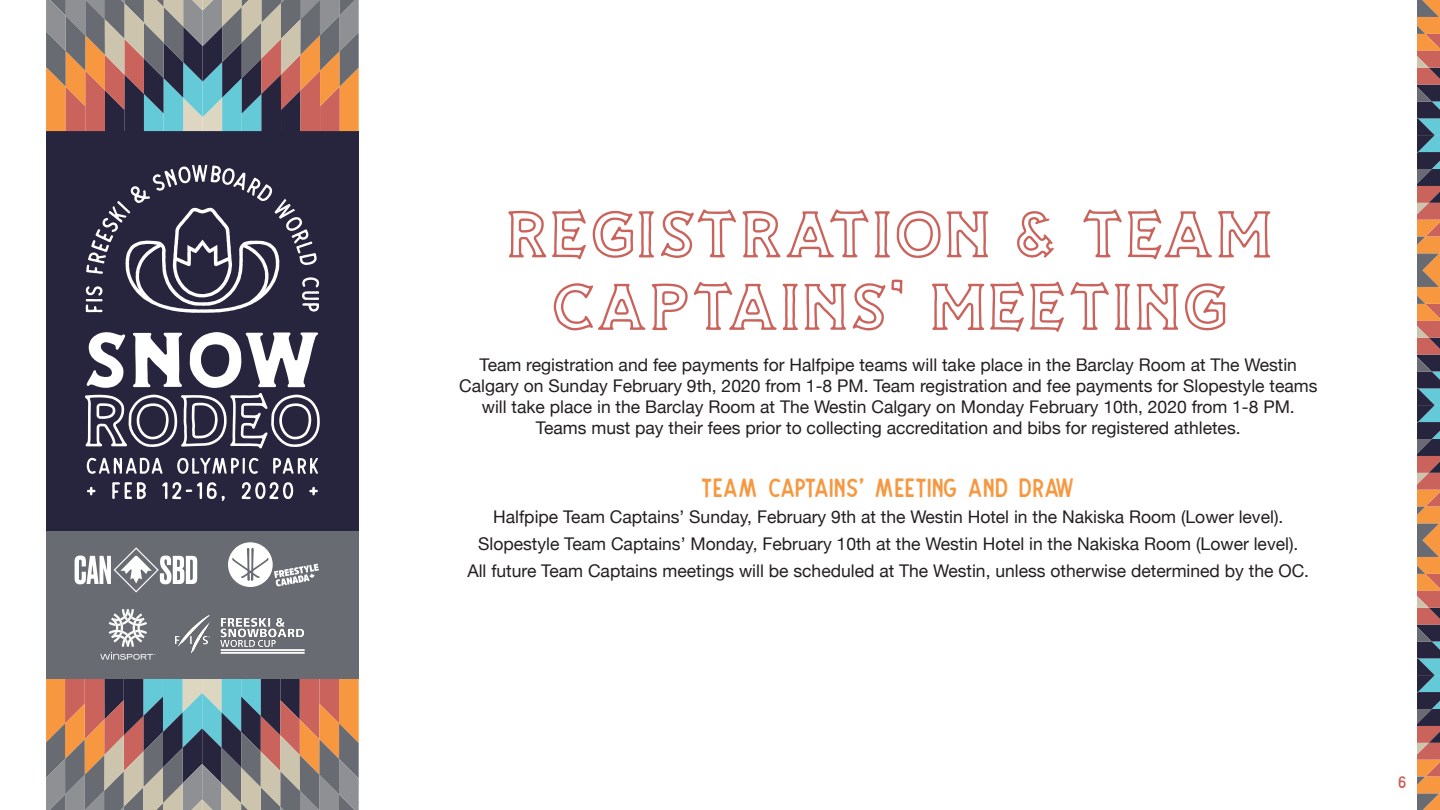
<style>
.page{position:relative;width:1440px;height:810px;background:#fff}
.page>*{position:absolute;margin:0;border:0;box-sizing:border-box;transform-origin:0 0}
.t1{font:66.25px/72.5px "NOUTHENOUTLINE";color:#ca635c;text-align:center}
.t2{font:35px "The Dodger Inky";color:#f79841}
.t3{font:22.5px "The Dodger Inky";color:#ca635c}
.t4{font:17.5px/21px "Helvetica Neue";color:#231f20;text-align:center}
</style>
<div class="page">
<svg style="left:1417px;top:0;width:23px;height:810px;background:#956c5d"></svg>
<div style="left:46px;top:131px;width:313px;height:401px;background:#27243d"></div>
<svg style="left:46px;top:0;width:313px;height:131px;background:#8f7e77"></svg>
<svg style="left:46px;top:679px;width:313px;height:131px;background:#8f7e77"></svg>
<div style="left:46px;top:531px;width:313px;height:148px;background:#686c72"></div>
<svg style="left:228px;top:542px;width:91px;height:45px"></svg>
<svg style="left:75px;top:547px;width:122px;height:46px"></svg>
<svg style="left:100px;top:609px;width:55px;height:51px"></svg>
<img style="left:175px;top:616px;width:129px;height:37px">
<svg style="left:86px;top:165px;width:233px;height:148px"></svg>
<svg style="left:87px;top:458px;width:76px;height:16px"></svg>
<svg style="left:177px;top:458px;width:81px;height:16px"></svg>
<svg style="left:273px;top:458px;width:45px;height:16px"></svg>
<svg style="left:85px;top:332px;width:235px;height:116px"></svg>
<svg style="left:87px;top:487px;width:9px;height:8px"></svg>
<svg style="left:112px;top:482px;width:34px;height:17px"></svg>
<svg style="left:162px;top:482px;width:63px;height:19px"></svg>
<svg style="left:242px;top:482px;width:51px;height:17px"></svg>
<svg style="left:309px;top:487px;width:9px;height:8px"></svg>
<p class="t1" style="left:505px;top:197px;width:770px">REGISTRATION &amp; TEAM<br>CAPTAINS’ MEETING</p>
<p class="t4" style="left:459px;top:355px;width:860px">Team registration and fee payments for Halfpipe teams will take place in the Barclay Room at The Westin<br>Calgary on Sunday February 9th, 2020 from 1-8 PM. Team registration and fee payments for Slopestyle teams will take place in the Barclay Room at The Westin Calgary on Monday February 10th, 2020 from 1-8 PM.</p>
<p class="t4" style="left:536px;top:418px;width:706px">Teams must pay their fees prior to collecting accreditation and bibs for registered athletes.</p>
<p class="t2" style="left:701px;top:463px;width:377px">TEAM CAPTAINS’ MEETING AND DRAW</p>
<p class="t4" style="left:493px;top:508px;width:792px">Halfpipe Team Captains’ Sunday, February 9th at the Westin Hotel in the Nakiska Room (Lower level).</p>
<p class="t4" style="left:478px;top:534px;width:822px">Slopestyle Team Captains’ Monday, February 10th at the Westin Hotel in the Nakiska Room (Lower level).</p>
<p class="t4" style="left:467px;top:561px;width:843px">All future Team Captains meetings will be scheduled at The Westin, unless otherwise determined by the OC.</p>
<p class="t3" style="left:1398px;top:767px;width:10px">6</p>
</div>
